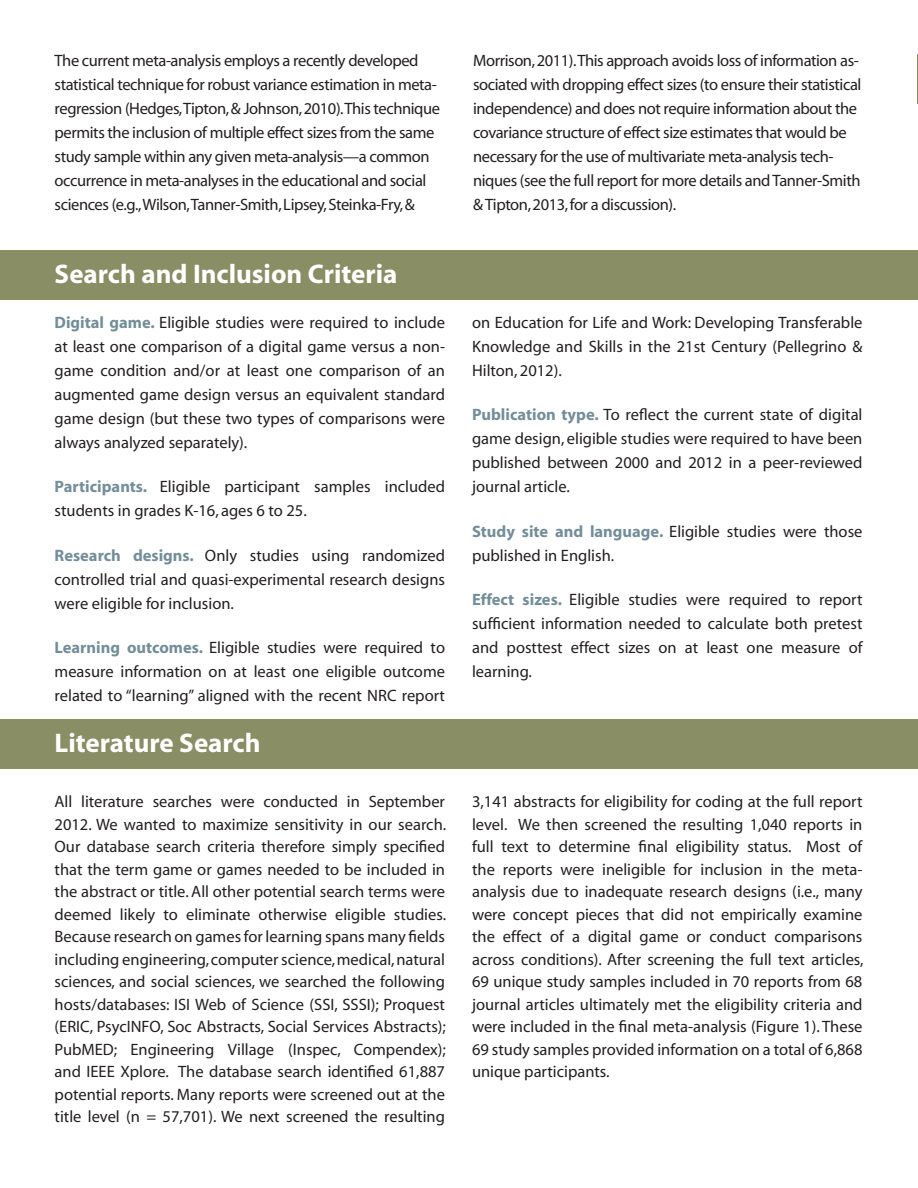
<style>
.page{position:relative;width:918px;height:1188px;background:#fff}
.page>*{position:absolute;margin:0;border:0;box-sizing:border-box;transform-origin:0 0}
.heading_2{font:700 27px "Myriad";color:#fff}
.body{font:16.5px/24px "Myriad";letter-spacing:-.025em;color:#231f20;text-align:justify}
.body-2{font:16.5px/24px "Myriad";color:#231f20}
.s1{font-weight:700;color:#738e99}
</style>
<div class="page">
<div style="left:0;top:251px;width:918px;height:49px;background:#898e65"></div>
<div style="left:0;top:719px;width:918px;height:50px;background:#898e65"></div>
<hr style="left:917px;top:55px;width:1px;height:49px;background:#898e65">
<p class="body" style="left:55px;top:50px;width:387px;text-align:left">The current meta-analysis employs a recently developed statistical technique for robust variance estimation in meta&shy;regression (Hedges,Tipton, &amp; Johnson, 2010).This technique permits the inclusion of multiple effect sizes from the same study sample within any given meta-analysis—a common occurrence in meta-analyses in the educational and social sciences (e.g.,Wilson,Tanner-Smith, Lipsey, Steinka-Fry, &amp;</p>
<p class="body" style="left:473px;top:50px;width:390px;text-align:left">Morrison, 2011).This approach avoids loss of information as&shy;sociated with dropping effect sizes (to ensure their statistical independence) and does not require information about the covariance structure of effect size estimates that would be necessary for the use of multivariate meta-analysis tech&shy;niques (see the full report for more details and Tanner-Smith &amp; Tipton, 2013, for a discussion).</p>
<p class="heading_2" style="left:55px;top:260px;width:344px">Search and Inclusion Criteria</p>
<p class="body" style="left:55px;top:311px;width:392px"><span class="s1">Digital game.</span> Eligible studies were required to include at least one comparison of a digital game versus a non&shy;game condition and/or at least one comparison of an augmented game design versus an equivalent standard game design (but these two types of comparisons were always analyzed separately).</p>
<p class="body-2" style="left:55px;top:475px;width:392px"><span class="s1">Participants.</span> Eligible participant samples included students in grades K-16, ages 6 to 25.</p>
<p class="body" style="left:55px;top:544px;width:392px"><span class="s1">Research designs.</span> Only studies using randomized controlled trial and quasi-experimental research designs were eligible for inclusion.</p>
<p class="body" style="left:55px;top:636px;width:392px"><span class="s1">Learning outcomes.</span> Eligible studies were required to measure information on at least one eligible outcome related to “learning” aligned with the recent NRC report</p>
<p class="heading_2" style="left:55px;top:729px;width:208px">Literature Search</p>
<p class="body" style="left:472px;top:311px;width:392px">on Education for Life and Work: Developing Transferable Knowledge and Skills in the 21st Century (Pellegrino &amp; Hilton, 2012).</p>
<p class="body" style="left:472px;top:403px;width:392px"><span class="s1">Publication type.</span> To reflect the current state of digital game design, eligible studies were required to have been published between 2000 and 2012 in a peer-reviewed journal article.</p>
<p class="body-2" style="left:472px;top:520px;width:392px"><span class="s1">Study site and language.</span> Eligible studies were those published in English.</p>
<p class="body" style="left:472px;top:588px;width:392px"><span class="s1">Effect sizes.</span> Eligible studies were required to report sufficient information needed to calculate both pretest and posttest effect sizes on at least one measure of learning.</p>
<p class="body" style="left:55px;top:791px;width:393px;line-height:22.5px">All literature searches were conducted in September 2012. We wanted to maximize sensitivity in our search.<br>Our database search criteria therefore simply specified that the term game or games needed to be included in the abstract or title. All other potential search terms were deemed likely to eliminate otherwise eligible studies.<br>Because research on games for learning spans many fields including engineering, computer science, medical, natural sciences, and social sciences, we searched the following hosts/databases: ISI Web of Science (SSI, SSSI); Proquest (ERIC, PsycINFO, Soc Abstracts, Social Services Abstracts); PubMED; Engineering Village (Inspec, Compendex); and IEEE Xplore. The database search identified 61,887 potential reports. Many reports were screened out at the title level (n = 57,701). We next screened the resulting</p>
<p class="body" style="left:472px;top:791px;width:393px;line-height:22.5px">3,141 abstracts for eligibility for coding at the full report level. We then screened the resulting 1,040 reports in full text to determine final eligibility status. Most of the reports were ineligible for inclusion in the meta&shy;analysis due to inadequate research designs (i.e., many were concept pieces that did not empirically examine the effect of a digital game or conduct comparisons across conditions). After screening the full text articles, 69 unique study samples included in 70 reports from 68 journal articles ultimately met the eligibility criteria and were included in the final meta-analysis (Figure 1). These 69 study samples provided information on a total of 6,868 unique participants.</p>
</div>
